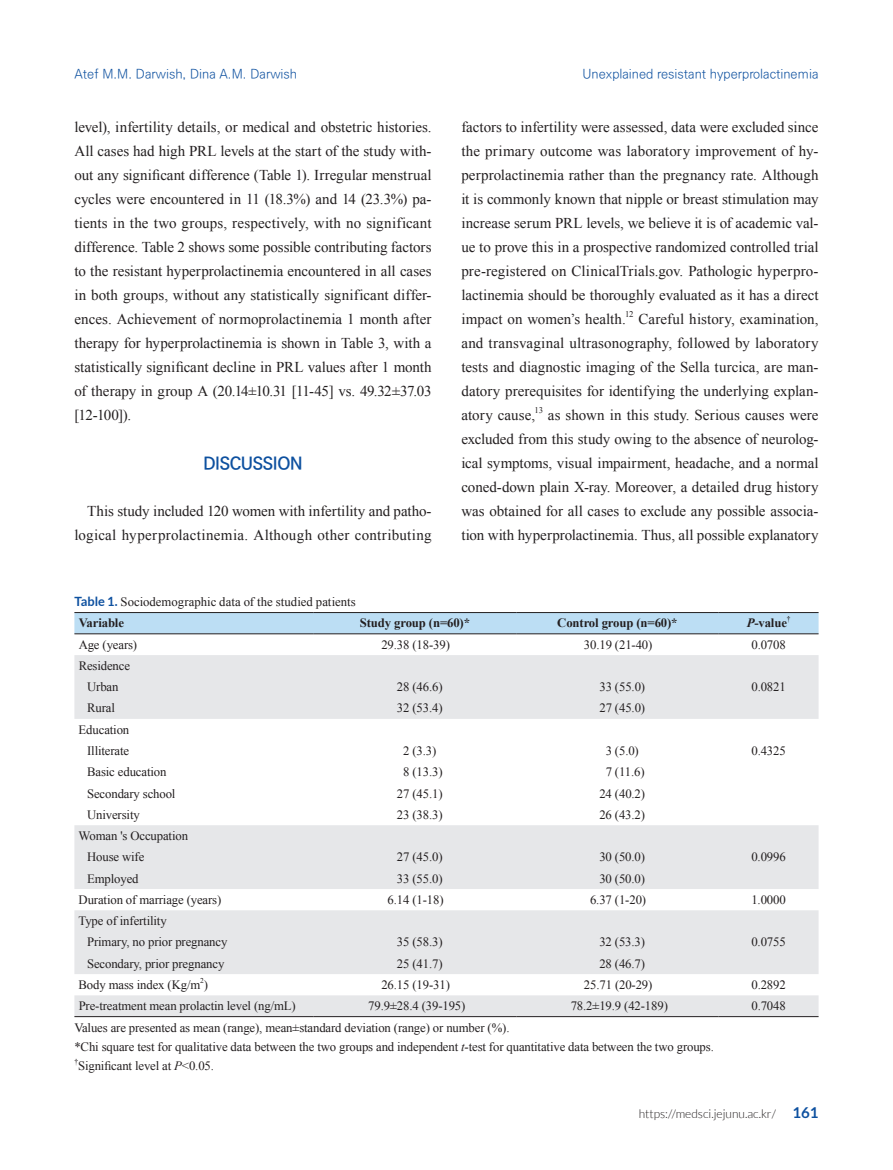
<style>
.page{position:relative;width:893px;height:1170px;background:#fff}
.page>*{position:absolute;margin:0;border:0;box-sizing:border-box;transform-origin:0 0}
.t1{font:700 17.25px "Ko Pub Dotum";letter-spacing:-.02em;color:#0d509f}
.t2{font:15px/24px "Times New Roman";color:#231f20;text-align:justify}
.t3{font:12.75px/21.3px "Times New Roman";letter-spacing:-.01em;color:#231f20}
.t4{font:300 12.75px "Ko Pub Dotum";color:#0d509f}
.t5{font:700 12.75px "Times New Roman";letter-spacing:-.01em;color:#231f20}
.t6{font:300 12px "Lato";color:#231f20}
.t7{font:8.7px "Times New Roman";color:#231f20}
.t8{font:7.5px "Times New Roman";color:#231f20}
.t9{font:700 7.5px "Times New Roman";color:#231f20}
.s1{font-family:"Lato";font-weight:700;color:#0d509f}
.s2{font-weight:700}
.s3{font-style:italic}
.s4{font-weight:700;font-size:15px;color:#0d509f}
</style>
<div class="page">
<div style="left:74px;top:613px;width:745px;height:20px;background:#bcdef4"></div>
<svg style="left:74px;top:655px;width:745px;height:319px;fill:#e6e7e9"></svg>
<div style="left:74px;top:995px;width:745px;height:21px;background:#e6e7e9"></div>
<hr style="left:74px;top:612px;width:240px;height:1px;background:#231f20">
<hr style="left:314px;top:612px;width:202px;height:1px;background:#231f20">
<hr style="left:516px;top:612px;width:203px;height:1px;background:#231f20">
<hr style="left:719px;top:612px;width:100px;height:1px;background:#231f20">
<hr style="left:74px;top:633px;width:240px;height:1px;background:#231f20">
<hr style="left:314px;top:633px;width:202px;height:1px;background:#231f20">
<hr style="left:516px;top:633px;width:203px;height:1px;background:#231f20">
<hr style="left:719px;top:633px;width:100px;height:1px;background:#231f20">
<hr style="left:74px;top:1016px;width:240px;height:1px;background:#231f20">
<hr style="left:314px;top:1016px;width:202px;height:1px;background:#231f20">
<hr style="left:516px;top:1016px;width:203px;height:1px;background:#231f20">
<hr style="left:719px;top:1016px;width:100px;height:1px;background:#231f20">
<p class="t4" style="left:74px;top:68px;width:224px">Atef M.M. Darwish, Dina A.M. Darwish</p>
<p class="t2" style="left:74px;top:114px;width:359px">level), infertility details, or medical and obstetric histories.<br>All cases had high PRL levels at the start of the study with&shy;out any significant difference (Table 1). Irregular menstrual cycles were encountered in 11 (18.3%) and 14 (23.3%) pa&shy;tients in the two groups, respectively, with no significant difference. Table 2 shows some possible contributing factors to the resistant hyperprolactinemia encountered in all cases in both groups, without any statistically significant differ&shy;ences. Achievement of normoprolactinemia 1 month after therapy for hyperprolactinemia is shown in Table 3, with a statistically significant decline in PRL values after 1 month of therapy in group A (20.14±10.31 [11-45] vs. 49.32±37.03 [12-100]).</p>
<p class="t1" style="left:203px;top:455px;width:101px">DISCUSSION</p>
<p class="t2" style="left:74px;top:498px;width:359px;text-align:right">This study included 120 women with infertility and patho&shy;logical hyperprolactinemia. Although other contributing</p>
<p class="t4" style="left:582px;top:68px;width:238px">Unexplained resistant hyperprolactinemia</p>
<p class="t2" style="left:461px;top:114px;width:359px">factors to infertility were assessed, data were excluded since the primary outcome was laboratory improvement of hy&shy;perprolactinemia rather than the pregnancy rate. Although it is commonly known that nipple or breast stimulation may increase serum PRL levels, we believe it is of academic val&shy;ue to prove this in a prospective randomized controlled trial pre-registered on ClinicalTrials.gov. Pathologic hyperpro&shy;lactinemia should be thoroughly evaluated as it has a direct impact on women’s health.</p>
<p class="t7" style="left:625px;top:308px;width:10px">12</p>
<p class="t2" style="left:461px;top:306px;width:359px;text-indent:177px">Careful history, examination, and transvaginal ultrasonography, followed by laboratory tests and diagnostic imaging of the Sella turcica, are man&shy;datory prerequisites for identifying the underlying explan&shy;atory cause,</p>
<p class="t7" style="left:534px;top:404px;width:10px">13</p>
<p class="t2" style="left:461px;top:402px;width:359px;text-indent:87px">as shown in this study. Serious causes were excluded from this study owing to the absence of neurolog&shy;ical symptoms, visual impairment, headache, and a normal coned-down plain X-ray. Moreover, a detailed drug history was obtained for all cases to exclude any possible associa&shy;tion with hyperprolactinemia. Thus, all possible explanatory</p>
<p class="t3" style="left:79px;top:590px;width:279px;text-indent:-4px"><span class="s1">Table 1.</span> Sociodemographic data of the studied patients<br><span class="s2">Variable</span></p>
<p class="t5" style="left:360px;top:614px;width:112px">Study group (n=60)*</p>
<p class="t5" style="left:557px;top:614px;width:122px">Control group (n=60)*</p>
<p class="t5" style="left:747px;top:614px;width:42px"><span class="s3">P</span>-value</p>
<p class="t9" style="left:787px;top:613px;width:5px">†</p>
<p class="t3" style="left:79px;top:633px;width:60px">Age (years)</p>
<p class="t3" style="left:381px;top:633px;width:70px">29.38 (18-39)</p>
<p class="t3" style="left:584px;top:633px;width:70px">30.19 (21-40)</p>
<p class="t3" style="left:751px;top:633px;width:36px">0.0708</p>
<p class="t3" style="left:79px;top:654px;width:53px;text-align:center">Residence<br>Urban</p>
<p class="t3" style="left:397px;top:676px;width:47px">28 (46.6)</p>
<p class="t3" style="left:599px;top:676px;width:47px">33 (55.0)</p>
<p class="t3" style="left:751px;top:676px;width:36px">0.0821</p>
<p class="t3" style="left:87px;top:697px;width:29px">Rural</p>
<p class="t3" style="left:397px;top:697px;width:47px">32 (53.4)</p>
<p class="t3" style="left:599px;top:697px;width:47px">27 (45.0)</p>
<p class="t3" style="left:79px;top:718px;width:52px;text-align:right">Education<br>Illiterate</p>
<p class="t3" style="left:403px;top:739px;width:35px">2 (3.3)</p>
<p class="t3" style="left:606px;top:739px;width:35px">3 (5.0)</p>
<p class="t3" style="left:751px;top:739px;width:36px">0.4325</p>
<p class="t3" style="left:87px;top:761px;width:81px">Basic education</p>
<p class="t3" style="left:403px;top:761px;width:41px">8 (13.3)</p>
<p class="t3" style="left:606px;top:761px;width:41px">7 (11.6)</p>
<p class="t3" style="left:87px;top:782px;width:90px">Secondary school</p>
<p class="t3" style="left:397px;top:782px;width:47px">27 (45.1)</p>
<p class="t3" style="left:599px;top:782px;width:47px">24 (40.2)</p>
<p class="t3" style="left:87px;top:803px;width:54px">University</p>
<p class="t3" style="left:397px;top:803px;width:47px">23 (38.3)</p>
<p class="t3" style="left:599px;top:803px;width:47px">26 (43.2)</p>
<p class="t3" style="left:87px;top:824px;width:102px;text-indent:-9px">Woman 's Occupation<br>House wife</p>
<p class="t3" style="left:397px;top:846px;width:47px">27 (45.0)</p>
<p class="t3" style="left:599px;top:846px;width:47px">30 (50.0)</p>
<p class="t3" style="left:751px;top:846px;width:36px">0.0996</p>
<p class="t3" style="left:87px;top:867px;width:53px">Employed</p>
<p class="t3" style="left:397px;top:867px;width:47px">33 (55.0)</p>
<p class="t3" style="left:599px;top:867px;width:47px">30 (50.0)</p>
<p class="t3" style="left:79px;top:888px;width:144px">Duration of marriage (years)</p>
<p class="t3" style="left:388px;top:888px;width:58px">6.14 (1-18)</p>
<p class="t3" style="left:590px;top:888px;width:58px">6.37 (1-20)</p>
<p class="t3" style="left:751px;top:888px;width:36px">1.0000</p>
<p class="t3" style="left:87px;top:909px;width:142px;text-indent:-9px">Type of infertility<br>Primary, no prior pregnancy</p>
<p class="t3" style="left:397px;top:931px;width:47px">35 (58.3)</p>
<p class="t3" style="left:599px;top:931px;width:47px">32 (53.3)</p>
<p class="t3" style="left:751px;top:931px;width:36px">0.0755</p>
<p class="t3" style="left:87px;top:952px;width:139px">Secondary, prior pregnancy</p>
<p class="t3" style="left:397px;top:952px;width:47px">25 (41.7)</p>
<p class="t3" style="left:599px;top:952px;width:47px">28 (46.7)</p>
<p class="t3" style="left:79px;top:973px;width:131px">Body mass index (Kg/m )</p>
<p class="t8" style="left:200px;top:975px;width:5px">2</p>
<p class="t3" style="left:381px;top:973px;width:70px">26.15 (19-31)</p>
<p class="t3" style="left:584px;top:973px;width:70px">25.71 (20-29)</p>
<p class="t3" style="left:751px;top:973px;width:36px">0.2892</p>
<p class="t3" style="left:79px;top:995px;width:219px">Pre-treatment mean prolactin level (ng/mL)</p>
<p class="t3" style="left:368px;top:995px;width:99px">79.9±28.4 (39-195)</p>
<p class="t3" style="left:571px;top:995px;width:99px">78.2±19.9 (42-189)</p>
<p class="t3" style="left:751px;top:995px;width:36px">0.7048</p>
<p class="t3" style="left:74px;top:1017px;width:641px;line-height:19.2px">Values are presented as mean (range), mean±standard deviation (range) or number (%).<br>*Chi square test for qualitative data between the two groups and independent <span class="s3">t</span>-test for quantitative data between the two groups.</p>
<p class="t8" style="left:74px;top:1056px;width:5px">†</p>
<p class="t3" style="left:78px;top:1054px;width:137px">Significant level at <span class="s3">P</span>&lt;0.05.</p>
<p class="t6" style="left:639px;top:1107px;width:181px">https://medsci.jejunu.ac.kr/ <span class="s4">161</span></p>
</div>
